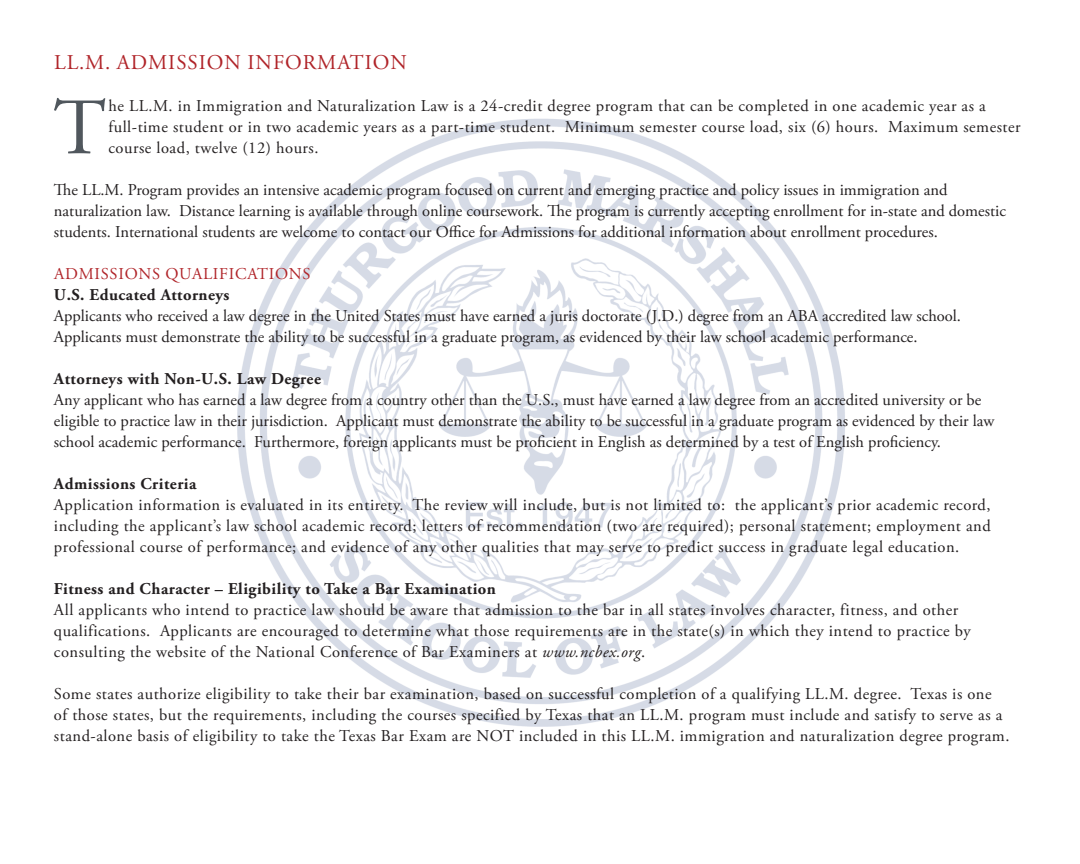
<style>
.page{position:relative;width:1080px;height:864px;background:#fff}
.page>*{position:absolute;margin:0;border:0;box-sizing:border-box;transform-origin:0 0}
.t1{font:79.8px "Adobe Garamond Pro";color:#50575d}
.t2{font:21px "Adobe Garamond Pro";letter-spacing:.045em;color:#b02429}
.t3{font:16.5px/21px "Adobe Garamond Pro";color:#231f20}
.t4{font:16.5px/21px "Adobe Garamond Pro";letter-spacing:.03em;color:#231f20}
.t5{font:700 16.5px "Adobe Garamond Pro";letter-spacing:.03em;color:#231f20}
.t6{font:16.5px "Adobe Garamond Pro";letter-spacing:.045em;color:#b02429}
.s1{font-style:italic}
</style>
<div class="page">
<img style="left:237px;top:118px;width:608px;height:609px">
<p class="t2" style="left:54px;top:50px;width:354px">LL.M. ADMISSION INFORMATION</p>
<h1 class="t1" style="left:53px;top:80px;width:54px">T</h1>
<p class="t4" style="left:109px;top:96px;width:914px">he LL.M. in Immigration and Naturalization Law is a 24-credit degree program that can be completed in one academic year as a full-time student or in two academic years as a part-time student. Minimum semester course load, six (6) hours. Maximum semester course load, twelve (12) hours.</p>
<p class="t3" style="left:54px;top:180px;width:954px">The LL.M. Program provides an intensive academic program focused on current and emerging practice and policy issues in immigration and naturalization law. Distance learning is available through online coursework. The program is currently accepting enrollment for in-state and domestic students. International students are welcome to contact our Office for Admissions for additional information about enrollment procedures.</p>
<p class="t6" style="left:54px;top:264px;width:258px">ADMISSIONS QUALIFICATIONS</p>
<p class="t5" style="left:54px;top:285px;width:177px">U.S. Educated Attorneys</p>
<p class="t3" style="left:54px;top:306px;width:909px">Applicants who received a law degree in the United States must have earned a juris doctorate (J.D.) degree from an ABA accredited law school.<br>Applicants must demonstrate the ability to be successful in a graduate program, as evidenced by their law school academic performance.</p>
<p class="t5" style="left:54px;top:369px;width:268px">Attorneys with Non-U.S. Law Degree</p>
<p class="t3" style="left:54px;top:390px;width:942px">Any applicant who has earned a law degree from a country other than the U.S., must have earned a law degree from an accredited university or be eligible to practice law in their jurisdiction. Applicant must demonstrate the ability to be successful in a graduate program as evidenced by their law school academic performance. Furthermore, foreign applicants must be proficient in English as determined by a test of English proficiency.</p>
<p class="t5" style="left:54px;top:474px;width:144px">Admissions Criteria</p>
<p class="t3" style="left:54px;top:495px;width:938px;text-align:justify">Application information is evaluated in its entirety. The review will include, but is not limited to: the applicant’s prior academic record, including the applicant’s law school academic record; letters of recommendation (two are required); personal statement; employment and professional course of performance; and evidence of any other qualities that may serve to predict success in graduate legal education.</p>
<p class="t5" style="left:54px;top:579px;width:444px">Fitness and Character – Eligibility to Take a Bar Examination</p>
<p class="t4" style="left:54px;top:600px;width:918px">All applicants who intend to practice law should be aware that admission to the bar in all states involves character, fitness, and other qualifications. Applicants are encouraged to determine what those requirements are in the state(s) in which they intend to practice by consulting the website of the National Conference of Bar Examiners at <span class="s1">www.ncbex.org</span>.</p>
<p class="t4" style="left:54px;top:684px;width:957px">Some states authorize eligibility to take their bar examination, based on successful completion of a qualifying LL.M. degree. Texas is one<br>of those states, but the requirements, including the courses specified by Texas that an LL.M. program must include and satisfy to serve as a stand-alone basis of eligibility to take the Texas Bar Exam are NOT included in this LL.M. immigration and naturalization degree program.</p>
</div>
